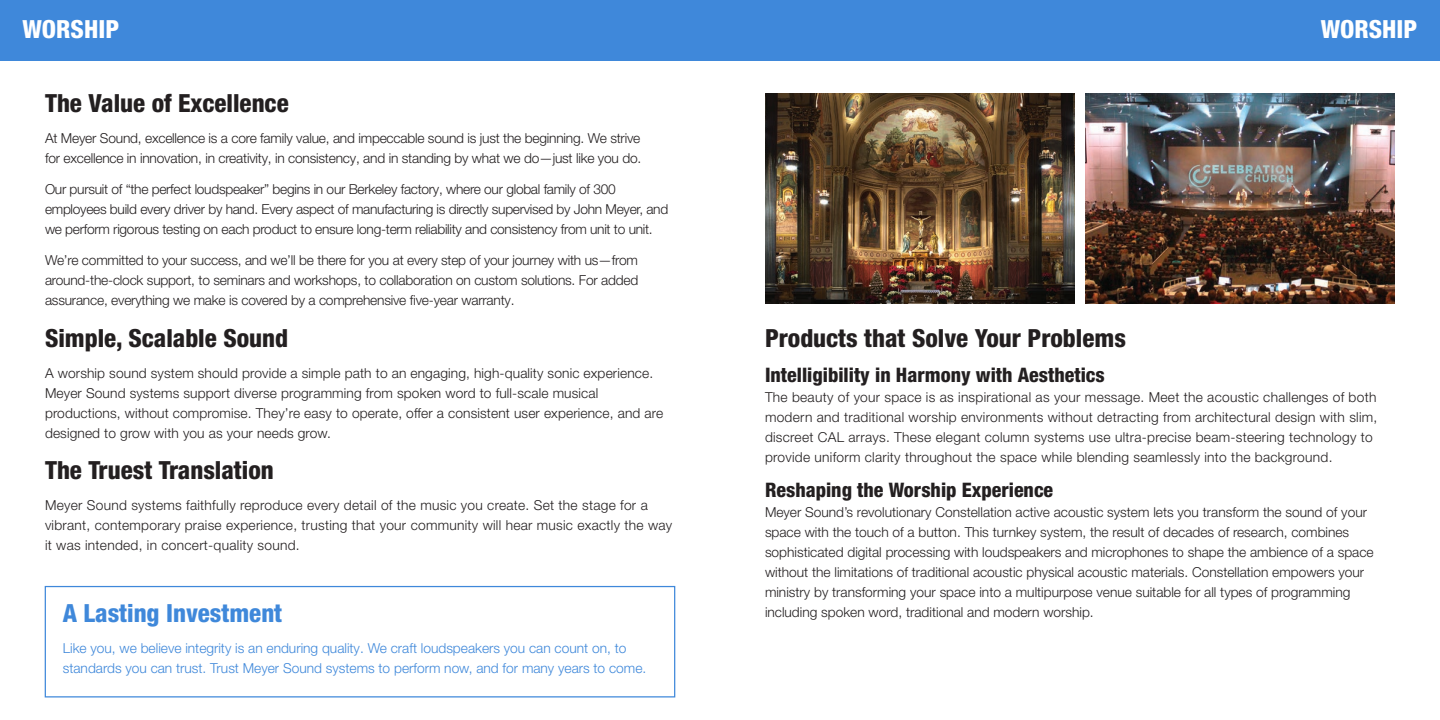
<style>
.page{position:relative;width:1440px;height:720px;background:#fff}
.page>*{position:absolute;margin:0;border:0;box-sizing:border-box;transform-origin:0 0}
.Section_Title{font:800 condensed 25px "Helvetica Neue LT Pro";color:#231f20}
.Section_Title-2{font:800 condensed 25px "Helvetica Neue LT Pro";color:#3f88da}
.t1{font:800 condensed 25px "Helvetica Neue LT Pro";color:#fff}
.Section_Title-3{font:800 condensed 20px "Helvetica Neue LT Pro";color:#231f20}
.Body_Copy{font:300 13.75px/20px "Helvetica Neue LT Pro";color:#231f20}
.Body_Copy-2{font:300 13.75px/20px "Helvetica Neue LT Pro";letter-spacing:.02em;color:#231f20}
.Body_Copy-3{font:300 13.75px/20px "Helvetica Neue LT Pro";letter-spacing:-.02em;color:#231f20}
.Section_Title-4{font:300 13.75px/20px "Helvetica Neue LT Pro";color:#3f88da}
</style>
<div class="page">
<div style="left:0;top:0;width:1440px;height:60px;background:#3f88da"></div>
<img style="left:765px;top:94px;width:309px;height:210px">
<img style="left:1086px;top:94px;width:309px;height:210px">
<div style="left:45px;top:586px;width:630px;height:112px;border:1px solid #3f88da"></div>
<p class="t1" style="left:23px;top:14px;width:98px">WORSHIP</p>
<p class="t1" style="left:1321px;top:14px;width:98px">WORSHIP</p>
<p class="Section_Title" style="left:45px;top:87px;width:245px">The Value of Excellence</p>
<p class="Body_Copy" style="left:45px;top:128px;width:598px">At Meyer Sound, excellence is a core family value, and impeccable sound is just the beginning. We strive for excellence in innovation, in creativity, in consistency, and in standing by what we do—just like you do.</p>
<p class="Body_Copy-3" style="left:45px;top:179px;width:625px">Our pursuit of “the perfect loudspeaker” begins in our Berkeley factory, where our global family of 300 employees build every driver by hand. Every aspect of manufacturing is directly supervised by John Meyer, and we perform rigorous testing on each product to ensure long-term reliability and consistency from unit to unit.</p>
<p class="Body_Copy" style="left:45px;top:250px;width:595px;text-align:justify">We’re committed to your success, and we’ll be there for you at every step of your journey with us—from around-the-clock support, to seminars and workshops, to collaboration on custom solutions. For added assurance, everything we make is covered by a comprehensive five-year warranty.</p>
<p class="Section_Title" style="left:45px;top:322px;width:245px">Simple, Scalable Sound</p>
<p class="Body_Copy" style="left:45px;top:363px;width:620px">A worship sound system should provide a simple path to an engaging, high-quality sonic experience.<br>Meyer Sound systems support diverse programming from spoken word to full-scale musical productions, without compromise. They’re easy to operate, offer a consistent user experience, and are designed to grow with you as your needs grow.</p>
<p class="Section_Title" style="left:45px;top:455px;width:230px">The Truest Translation</p>
<p class="Body_Copy-2" style="left:45px;top:495px;width:629px">Meyer Sound systems faithfully reproduce every detail of the music you create. Set the stage for a vibrant, contemporary praise experience, trusting that your community will hear music exactly the way it was intended, in concert-quality sound.</p>
<p class="Section_Title-2" style="left:63px;top:598px;width:221px">A Lasting Investment</p>
<p class="Section_Title-4" style="left:63px;top:638px;width:585px">Like you, we believe integrity is an enduring quality. We craft loudspeakers you can count on, to standards you can trust. Trust Meyer Sound systems to perform now, and for many years to come.</p>
<p class="Section_Title" style="left:765px;top:323px;width:362px">Products that Solve Your Problems</p>
<p class="Section_Title-3" style="left:765px;top:363px;width:341px">Intelligibility in Harmony with Aesthetics</p>
<p class="Body_Copy-2" style="left:765px;top:387px;width:614px">The beauty of your space is as inspirational as your message. Meet the acoustic challenges of both modern and traditional worship environments without detracting from architectural design with slim, discreet CAL arrays. These elegant column systems use ultra-precise beam-steering technology to provide uniform clarity throughout the space while blending seamlessly into the background.</p>
<p class="Section_Title-3" style="left:765px;top:478px;width:290px">Reshaping the Worship Experience</p>
<p class="Body_Copy" style="left:765px;top:502px;width:610px">Meyer Sound’s revolutionary Constellation active acoustic system lets you transform the sound of your space with the touch of a button. This turnkey system, the result of decades of research, combines sophisticated digital processing with loudspeakers and microphones to shape the ambience of a space without the limitations of traditional acoustic physical acoustic materials. Constellation empowers your ministry by transforming your space into a multipurpose venue suitable for all types of programming including spoken word, traditional and modern worship.</p>
</div>
